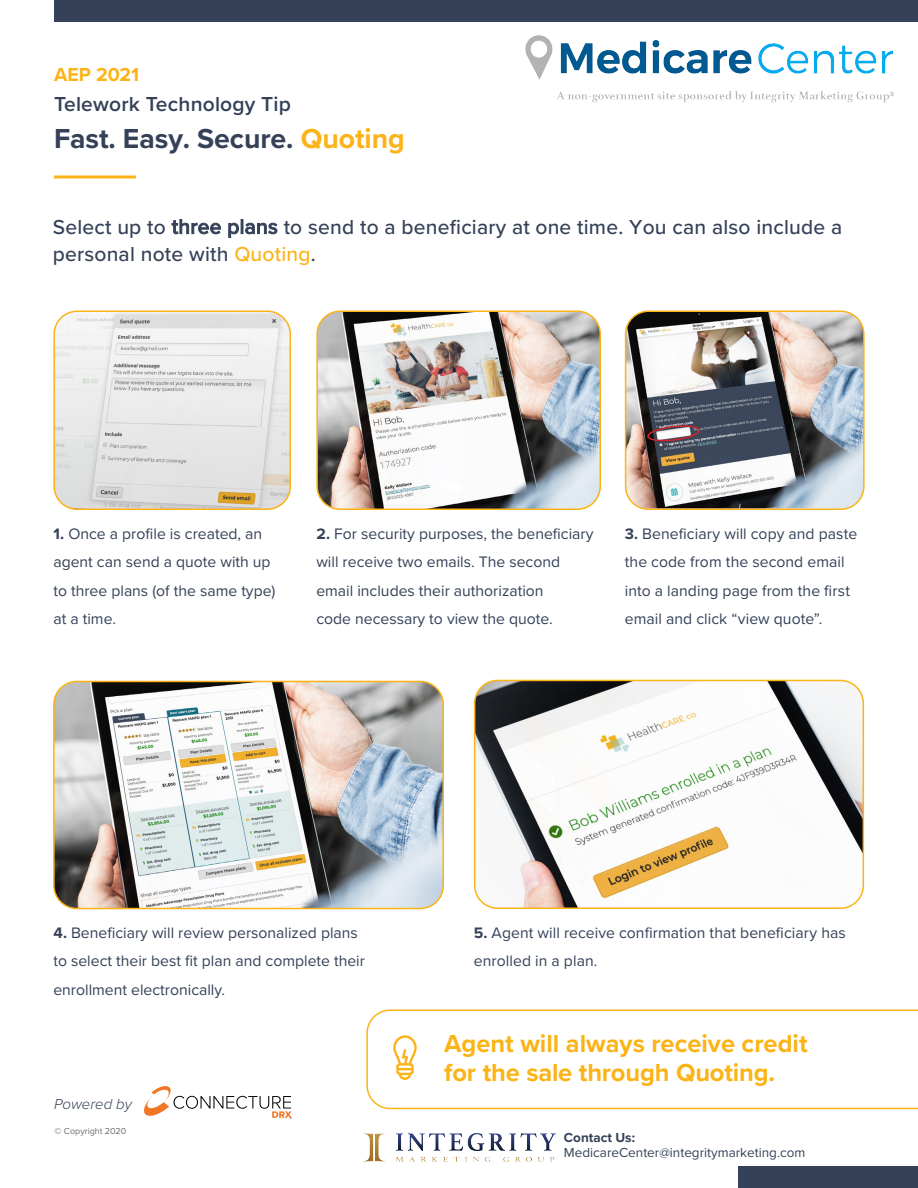
<style>
.page{position:relative;width:918px;height:1188px;background:#fff}
.page>*{position:absolute;margin:0;border:0;box-sizing:border-box;transform-origin:0 0}
.t1{font:700 28.5px "Proxima Nova";letter-spacing:-.005em;color:#354158}
.t2{font:700 25.5px/29.7px "Proxima Nova";color:#fbb316}
.t3{font:500 21px/27.8px "Proxima Nova";letter-spacing:.01em;color:#354158}
.t4{font:600 21px "Proxima Nova";letter-spacing:.01em;color:#354158}
.t5{font:700 19.5px "Proxima Nova";color:#fbb316}
.t6{font:15.75px/28.5px "Proxima Nova";color:#354158}
.t7{font:italic 300 15px "Proxima Nova";color:#354158}
.t8{font:13.5px "Proxima Nova";color:#354158}
.t9{font:700 13.5px "Proxima Nova";color:#354158}
.t10{font:9px "Proxima Nova";color:#6c6d70}
.s1{color:#fbb316}
.s2{color:#fcb314}
.s3{font-weight:700}
.s4{font-weight:500}
</style>
<div class="page">
<img style="left:54px;top:681px;width:389px;height:228px">
<div style="left:53px;top:681px;width:391px;height:228px;border:2px solid #fbb316;border-radius:23px"></div>
<div style="left:54px;top:0;width:864px;height:22px;background:#354158"></div>
<div style="left:739px;top:1166px;width:179px;height:22px;background:#354158"></div>
<hr style="left:54px;top:175px;width:82px;height:3px;background:#fbb316">
<img style="left:56px;top:313px;width:234px;height:196px">
<div style="left:53px;top:310px;width:238px;height:200px;border:2px solid #fbb316;border-radius:23px"></div>
<img style="left:319px;top:313px;width:281px;height:196px">
<div style="left:316px;top:310px;width:285px;height:200px;border:2px solid #fbb316;border-radius:23px"></div>
<img style="left:626px;top:313px;width:236px;height:195px">
<div style="left:625px;top:310px;width:240px;height:200px;border:2px solid #fbb316;border-radius:23px"></div>
<svg style="left:647px;top:425px;width:53px;height:17px"></svg>
<img style="left:475px;top:680px;width:388px;height:228px">
<div style="left:474px;top:680px;width:390px;height:229px;border:2px solid #fbb316;border-radius:23px"></div>
<svg style="left:366px;top:1010px;width:552px;height:99px"></svg>
<svg style="left:144px;top:1086px;width:148px;height:33px"></svg>
<img style="left:526px;top:36px;width:368px;height:67px">
<img style="left:363px;top:1133px;width:192px;height:29px">
<p class="t5" style="left:54px;top:60px;width:87px">AEP 2021</p>
<p class="t4" style="left:54px;top:88px;width:239px">Telework Technology Tip</p>
<p class="t1" style="left:54px;top:118px;width:352px">Fast. Easy. Secure. <span class="s1">Quoting</span></p>
<p class="t3" style="left:53px;top:212px;width:791px">Select up to three plans to send to a beneficiary at one time. You can also include a personal note with <span class="s2">Quoting</span>.</p>
<p class="t6" style="left:53px;top:518px;width:224px"><span class="s3">1.</span> Once a profile is created, an agent can send a quote with up to three plans (of the same type) at a time.</p>
<p class="t6" style="left:316px;top:518px;width:279px"><span class="s3">2.</span> For security purposes, the beneficiary will receive two emails. The second email includes their authorization<br>code necessary to view the quote.</p>
<p class="t6" style="left:625px;top:518px;width:234px"><span class="s3">3.</span> Beneficiary will copy and paste the code from the second email into a landing page from the first email and click “view quote”.</p>
<p class="t6" style="left:53px;top:917px;width:313px"><span class="s3">4.</span> Beneficiary will review personalized plans to select their best fit plan and complete their enrollment electronically.</p>
<p class="t7" style="left:54px;top:1092px;width:80px">Powered by</p>
<p class="t10" style="left:55px;top:1124px;width:73px"><span class="s4">©</span> Copyright 2020</p>
<p class="t6" style="left:474px;top:917px;width:373px"><span class="s3">5.</span> Agent will receive confirmation that beneficiary has enrolled in a plan.</p>
<p class="t2" style="left:444px;top:1028px;width:365px">Agent will always receive credit for the sale through Quoting.</p>
<p class="t9" style="left:564px;top:1128px;width:73px">Contact Us:</p>
<p class="t8" style="left:564px;top:1143px;width:243px">MedicareCenter@integritymarketing.com</p>
</div>
